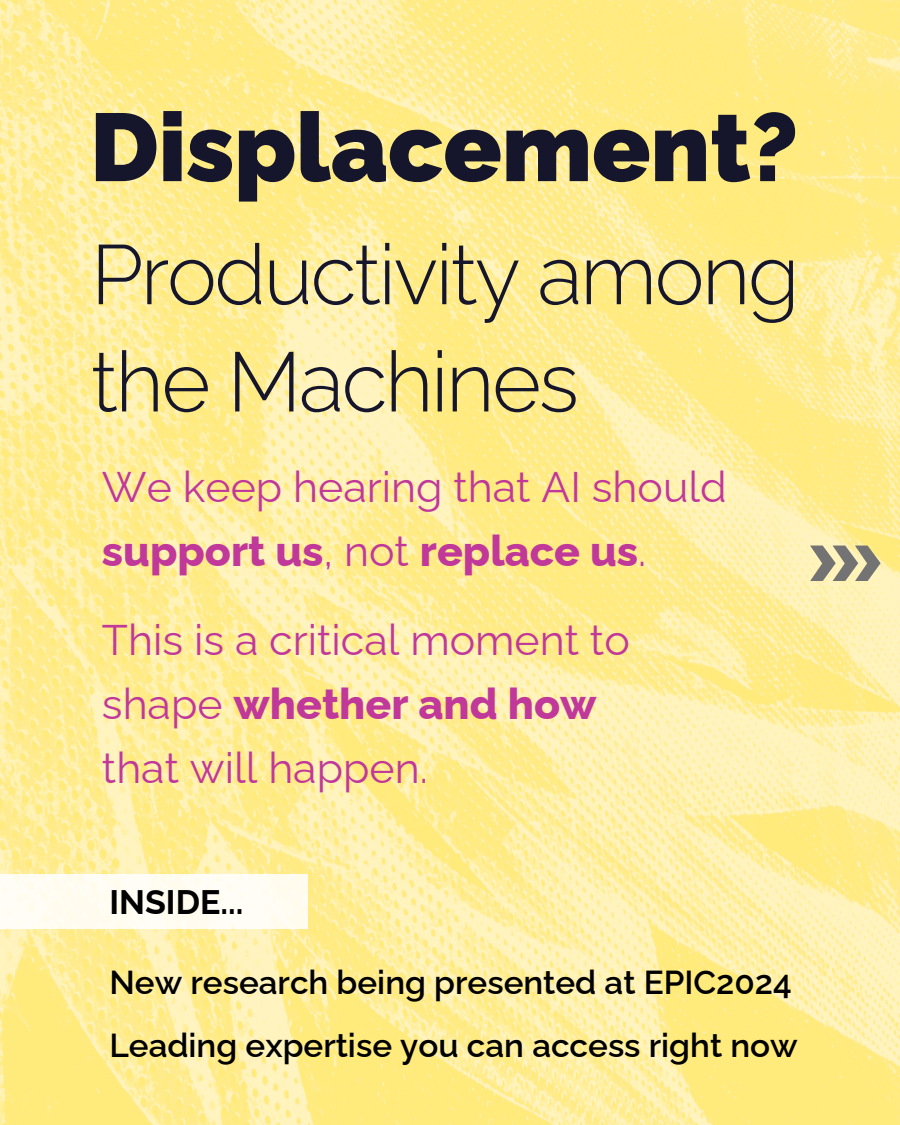
<style>
.page{position:relative;width:900px;height:1125px;background:#fff}
.page>*{position:absolute;margin:0;border:0;box-sizing:border-box;transform-origin:0 0}
.t1{font:900 96px "Raleway";color:#15152c}
.t2{font:300 84px/107.2px "Raleway";letter-spacing:-.03em;color:#15152c}
.t3{font:42.9px/63.8px "Raleway";color:#c1389b}
.t4{font:700 34px "Raleway";color:#000}
.t5{font:600 33.2px "Raleway";color:#000}
.s1{font-weight:800}
</style>
<div class="page">
<img style="left:0;top:0;width:900px;height:1125px">
<svg style="left:810px;top:546px;width:70px;height:35px;background:#b0aa8f"></svg>
<div style="left:0;top:875px;width:307px;height:54px;background:#fffcf3"></div>
<h2 class="t1" style="left:90px;top:91px;width:710px">Displacement?</h2>
<h3 class="t2" style="left:91px;top:221px;width:710px">Productivity among the Machines</h3>
<p class="t3" style="left:102px;top:455px;width:626px">We keep hearing that AI should <span class="s1">support us</span>, not <span class="s1">replace us</span>.</p>
<h1 class="t3" style="left:102px;top:608px;width:529px">This is a critical moment to shape <span class="s1">whether and how </span>that will happen.</h1>
<h4 class="t4" style="left:109px;top:882px;width:135px">INSIDE...</h4>
<h3 class="t5" style="left:109px;top:962px;width:684px">New research being presented at EPIC2024</h3>
<p class="t5" style="left:109px;top:1026px;width:690px">Leading expertise you can access right now</p>
</div>
